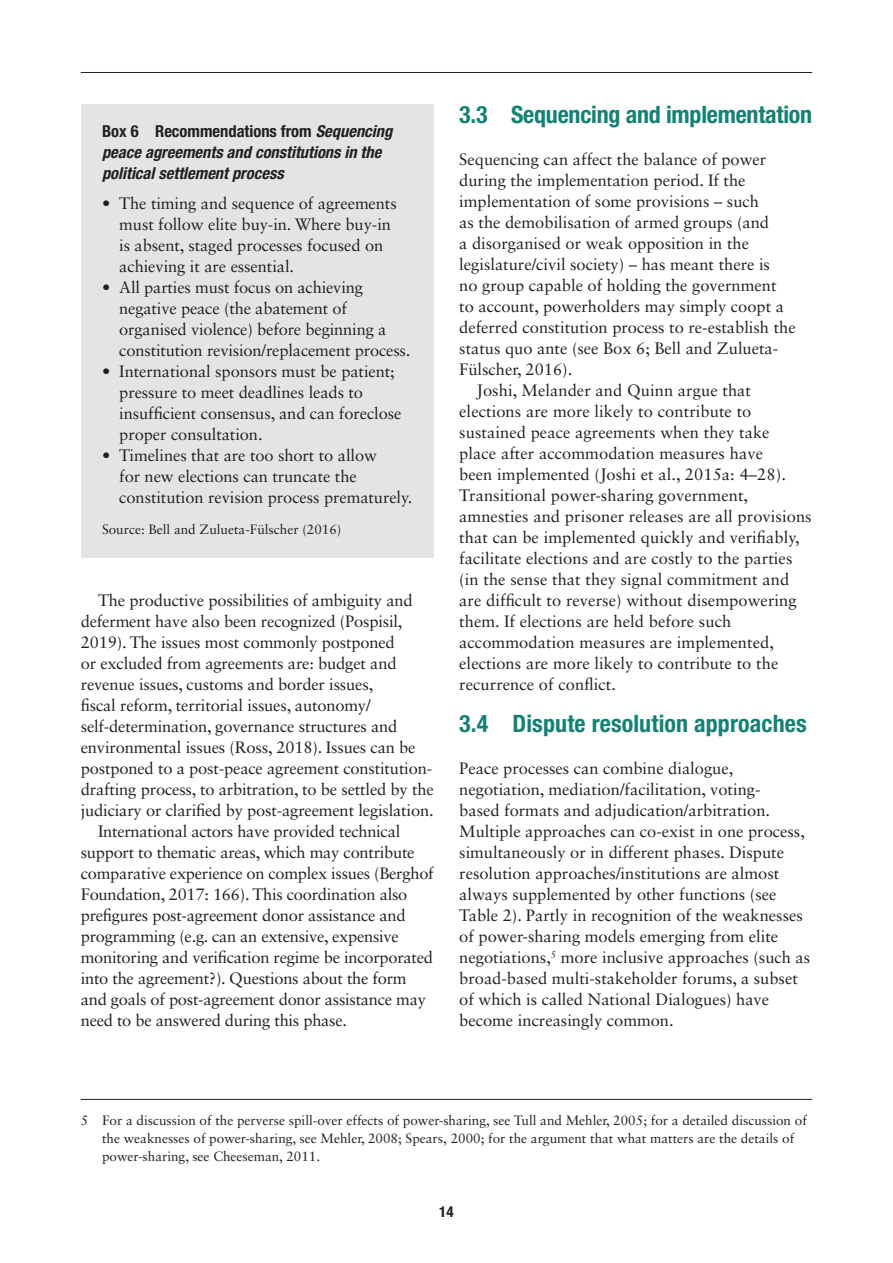
<style>
.page{position:relative;width:893px;height:1263px;background:#fff}
.page>*{position:absolute;margin:0;border:0;box-sizing:border-box;transform-origin:0 0}
.t1{font:700 condensed 24px "Helvetica Neue LT Std";letter-spacing:-.005em;color:#138274}
.t2{font:16.5px/21px "Sabon LT Std";color:#231f20}
.t3{font:italic 700 condensed 16.5px/21px "Helvetica Neue LT Std";color:#231f20}
.t4{font:700 condensed 15px "Helvetica Neue LT Std";color:#231f20}
.t5{font:13.5px/18px "Sabon LT Std";color:#231f20}
.s1{font-style:normal}
.s2{font-weight:700}
</style>
<div class="page">
<hr style="left:81px;top:72px;width:731px;height:1px;background:#231f20">
<hr style="left:81px;top:1099px;width:731px;height:1px;background:#231f20">
<div style="left:81px;top:104px;width:353px;height:454px;background:#e3e5e5"></div>
<p class="t3" style="left:102px;top:121px;width:292px"><span class="s1">Box 6 Recommendations from</span> Sequencing peace agreements and constitutions in the political settlement process</p>
<p class="t2" style="left:119px;top:192px;width:279px;text-indent:-17px"><span class="s2">•</span> The timing and sequence of agreements must follow elite buy-in. Where buy-in is absent, staged processes focused on achieving it are essential.</p>
<p class="t2" style="left:119px;top:276px;width:293px;text-indent:-17px"><span class="s2">•</span> All parties must focus on achieving negative peace (the abatement of organised violence) before beginning a constitution revision/replacement process.</p>
<p class="t2" style="left:119px;top:360px;width:284px;text-indent:-17px"><span class="s2">•</span> International sponsors must be patient; pressure to meet deadlines leads to insufficient consensus, and can foreclose proper consultation.</p>
<p class="t2" style="left:119px;top:444px;width:295px;text-indent:-17px"><span class="s2">•</span> Timelines that are too short to allow<br>for new elections can truncate the constitution revision process prematurely.</p>
<p class="t5" style="left:102px;top:520px;width:241px">Source: Bell and Zulueta-Fülscher (2016)</p>
<p class="t2" style="left:98px;top:590px;width:316px">The productive possibilities of ambiguity and</p>
<p class="t2" style="left:81px;top:611px;width:323px">deferment have also been recognized (Pospisil,</p>
<p class="t2" style="left:81px;top:632px;width:315px">2019). The issues most commonly postponed</p>
<p class="t2" style="left:81px;top:653px;width:317px">or excluded from agreements are: budget and</p>
<p class="t2" style="left:81px;top:674px;width:294px">revenue issues, customs and border issues,</p>
<p class="t2" style="left:81px;top:695px;width:291px">fiscal reform, territorial issues, autonomy/</p>
<p class="t2" style="left:81px;top:716px;width:318px">self-determination, governance structures and</p>
<p class="t2" style="left:81px;top:737px;width:336px">environmental issues (Ross, 2018). Issues can be</p>
<p class="t2" style="left:81px;top:758px;width:353px">postponed to a post-peace agreement constitution-</p>
<p class="t2" style="left:81px;top:779px;width:354px">drafting process, to arbitration, to be settled by the</p>
<p class="t2" style="left:81px;top:800px;width:354px">judiciary or clarified by post-agreement legislation.</p>
<p class="t2" style="left:98px;top:821px;width:304px">International actors have provided technical</p>
<p class="t2" style="left:81px;top:842px;width:335px">support to thematic areas, which may contribute</p>
<p class="t2" style="left:81px;top:863px;width:354px">comparative experience on complex issues (Berghof</p>
<p class="t2" style="left:81px;top:884px;width:328px">Foundation, 2017: 166). This coordination also</p>
<p class="t2" style="left:81px;top:905px;width:326px">prefigures post-agreement donor assistance and</p>
<p class="t2" style="left:81px;top:926px;width:320px">programming (e.g. can an extensive, expensive</p>
<p class="t2" style="left:81px;top:947px;width:354px">monitoring and verification regime be incorporated</p>
<p class="t2" style="left:81px;top:968px;width:327px">into the agreement?). Questions about the form</p>
<p class="t2" style="left:81px;top:989px;width:347px">and goals of post-agreement donor assistance may</p>
<p class="t2" style="left:81px;top:1010px;width:268px">need to be answered during this phase.</p>
<h1 class="t1" style="left:459px;top:100px;width:354px">3.3 Sequencing and implementation</h1>
<p class="t2" style="left:459px;top:149px;width:309px">Sequencing can affect the balance of power</p>
<p class="t2" style="left:459px;top:170px;width:288px">during the implementation period. If the</p>
<p class="t2" style="left:459px;top:191px;width:301px">implementation of some provisions – such</p>
<p class="t2" style="left:459px;top:212px;width:311px">as the demobilisation of armed groups (and</p>
<p class="t2" style="left:459px;top:233px;width:291px">a disorganised or weak opposition in the</p>
<p class="t2" style="left:459px;top:254px;width:312px">legislature/civil society) – has meant there is</p>
<p class="t2" style="left:459px;top:275px;width:319px">no group capable of holding the government</p>
<p class="t2" style="left:459px;top:296px;width:326px">to account, powerholders may simply coopt a</p>
<p class="t2" style="left:459px;top:317px;width:338px">deferred constitution process to re-establish the</p>
<p class="t2" style="left:459px;top:338px;width:321px">status quo ante (see Box 6; Bell and Zulueta-</p>
<p class="t2" style="left:459px;top:359px;width:115px">Fülscher, 2016).</p>
<p class="t2" style="left:476px;top:380px;width:276px">Joshi, Melander and Quinn argue that</p>
<p class="t2" style="left:459px;top:401px;width:294px">elections are more likely to contribute to</p>
<p class="t2" style="left:459px;top:422px;width:312px">sustained peace agreements when they take</p>
<p class="t2" style="left:459px;top:443px;width:305px">place after accommodation measures have</p>
<p class="t2" style="left:459px;top:464px;width:328px">been implemented (Joshi et al., 2015a: 4–28).</p>
<p class="t2" style="left:459px;top:485px;width:290px">Transitional power-sharing government,</p>
<p class="t2" style="left:459px;top:506px;width:354px">amnesties and prisoner releases are all provisions</p>
<p class="t2" style="left:459px;top:527px;width:342px">that can be implemented quickly and verifiably,</p>
<p class="t2" style="left:459px;top:548px;width:335px">facilitate elections and are costly to the parties</p>
<p class="t2" style="left:459px;top:569px;width:331px">(in the sense that they signal commitment and</p>
<p class="t2" style="left:459px;top:590px;width:339px">are difficult to reverse) without disempowering</p>
<p class="t2" style="left:459px;top:611px;width:274px">them. If elections are held before such</p>
<p class="t2" style="left:459px;top:632px;width:316px">accommodation measures are implemented,</p>
<p class="t2" style="left:459px;top:653px;width:321px">elections are more likely to contribute to the</p>
<p class="t2" style="left:459px;top:674px;width:158px">recurrence of conflict.</p>
<h1 class="t1" style="left:459px;top:709px;width:349px">3.4 Dispute resolution approaches</h1>
<p class="t2" style="left:459px;top:758px;width:352px">Peace processes can combine dialogue, negotiation, mediation/facilitation, voting-<br>based formats and adjudication/arbitration.<br>Multiple approaches can co-exist in one process, simultaneously or in different phases. Dispute resolution approaches/institutions are almost always supplemented by other functions (see Table 2). Partly in recognition of the weaknesses of power-sharing models emerging from elite negotiations,<sup>5</sup> more inclusive approaches (such as broad-based multi-stakeholder forums, a subset of which is called National Dialogues) have become increasingly common.</p>
<p class="t5" style="left:102px;top:1111px;width:706px;text-indent:-21px">5 For a discussion of the perverse spill-over effects of power-sharing, see Tull and Mehler, 2005; for a detailed discussion of the weaknesses of power-sharing, see Mehler, 2008; Spears, 2000; for the argument that what matters are the details of power-sharing, see Cheeseman, 2011.</p>
<p class="t4" style="left:439px;top:1203px;width:16px">14</p>
</div>
